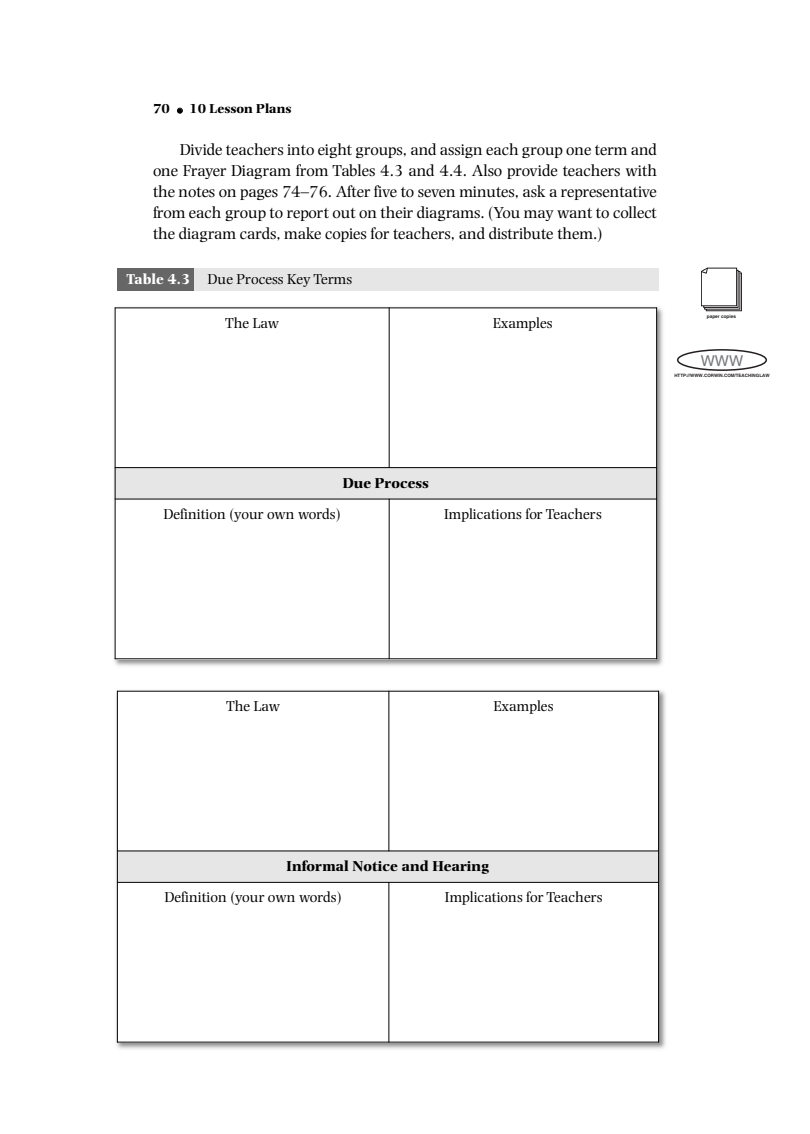
<style>
.page{position:relative;width:810px;height:1134px;background:#fff}
.page>*{position:absolute;margin:0;border:0;box-sizing:border-box;transform-origin:0 0}
.t1{font:16.5px/21px "Photina";letter-spacing:-.005em;color:#000;text-align:justify}
.t2{font:15px "Photina";color:#000}
.t3{font:700 15px/31.5px "Photina";color:#000}
.t4{font:15px "Helvetica";color:#76787b}
.t5{font:700 13.5px "Photina";color:#000}
.t6{font:700 4.8px "Helvetica";color:#231f20}
.t7{font:700 4.5px "Helvetica";color:#231f20}
.s1{font-weight:700;color:#fff}
.s2{font-weight:400}
</style>
<div class="page">
<div style="left:117px;top:268px;width:79px;height:22px;background:#666"></div>
<div style="left:194px;top:268px;width:465px;height:22px;background:#e6e6e6"></div>
<img style="left:116px;top:690px;width:550px;height:359px">
<div style="left:117px;top:691px;width:272px;height:160px;background:#fff"></div>
<div style="left:389px;top:691px;width:270px;height:160px;background:#fff"></div>
<div style="left:117px;top:851px;width:542px;height:31px;background:#e6e6e6"></div>
<div style="left:117px;top:882px;width:272px;height:160px;background:#fff"></div>
<div style="left:389px;top:882px;width:270px;height:160px;background:#fff"></div>
<hr style="left:117px;top:691px;width:1px;height:351px;background:#000">
<hr style="left:388px;top:691px;width:1px;height:160px;background:#000">
<hr style="left:388px;top:882px;width:1px;height:160px;background:#000">
<hr style="left:658px;top:691px;width:1px;height:351px;background:#000">
<hr style="left:117px;top:691px;width:542px;height:1px;background:#000">
<hr style="left:117px;top:851px;width:542px;height:1px;background:#000">
<hr style="left:117px;top:882px;width:542px;height:1px;background:#000">
<hr style="left:117px;top:1042px;width:542px;height:1px;background:#000">
<div style="left:706px;top:273px;width:36px;height:38px;border:1px solid #231f20"></div>
<div style="left:704px;top:270px;width:34px;height:38px;border:1px solid #231f20"></div>
<svg style="left:701px;top:268px;width:36px;height:38px"></svg>
<div style="left:677px;top:349px;width:90px;height:22px;border:2px solid #231f20;border-radius:50%"></div>
<img style="left:114px;top:307px;width:549px;height:359px">
<div style="left:115px;top:308px;width:274px;height:160px;background:#fff"></div>
<div style="left:389px;top:308px;width:268px;height:160px;background:#fff"></div>
<div style="left:115px;top:468px;width:542px;height:31px;background:#e6e6e6"></div>
<div style="left:115px;top:499px;width:274px;height:160px;background:#fff"></div>
<div style="left:389px;top:499px;width:268px;height:160px;background:#fff"></div>
<hr style="left:115px;top:308px;width:1px;height:351px;background:#000">
<hr style="left:389px;top:308px;width:1px;height:160px;background:#000">
<hr style="left:389px;top:499px;width:1px;height:160px;background:#000">
<hr style="left:656px;top:308px;width:1px;height:351px;background:#000">
<hr style="left:115px;top:308px;width:542px;height:1px;background:#000">
<hr style="left:115px;top:467px;width:542px;height:1px;background:#000">
<hr style="left:115px;top:499px;width:542px;height:1px;background:#000">
<hr style="left:115px;top:658px;width:542px;height:1px;background:#000">
<p class="t5" style="left:153px;top:104px;width:140px">70 • 10 Lesson Plans</p>
<p class="t1" style="left:153px;top:141px;width:505px;text-indent:27px">Divide teachers into eight groups, and assign each group one term and one Frayer Diagram from Tables 4.3 and 4.4. Also provide teachers with the notes on pages 74–76. After five to seven minutes, ask a representative from each group to report out on their diagrams. (You may want to collect the diagram cards, make copies for teachers, and distribute them.)</p>
<p class="t2" style="left:126px;top:274px;width:228px"><span class="s1">Table 4.3</span> Due Process Key Terms</p>
<p class="t2" style="left:225px;top:317px;width:55px">The Law</p>
<p class="t2" style="left:493px;top:317px;width:61px">Examples</p>
<p class="t6" style="left:707px;top:314px;width:31px">paper copies</p>
<p class="t4" style="left:701px;top:355px;width:44px">WWW</p>
<p class="t7" style="left:674px;top:373px;width:97px">HTTP://WWW.CORWIN.COM/TEACHINGLAW</p>
<p class="t3" style="left:343px;top:468px;width:88px">Due Process</p>
<p class="t2" style="left:164px;top:508px;width:178px">Definition (your own words)</p>
<p class="t2" style="left:444px;top:508px;width:159px">Implications for Teachers</p>
<p class="t2" style="left:226px;top:701px;width:55px">The Law</p>
<p class="t2" style="left:494px;top:701px;width:61px">Examples</p>
<p class="t3" style="left:165px;top:851px;width:326px;text-indent:122px">Informal Notice and Hearing<br><span class="s2">Definition (your own words)</span></p>
<p class="t2" style="left:445px;top:892px;width:159px">Implications for Teachers</p>
</div>
